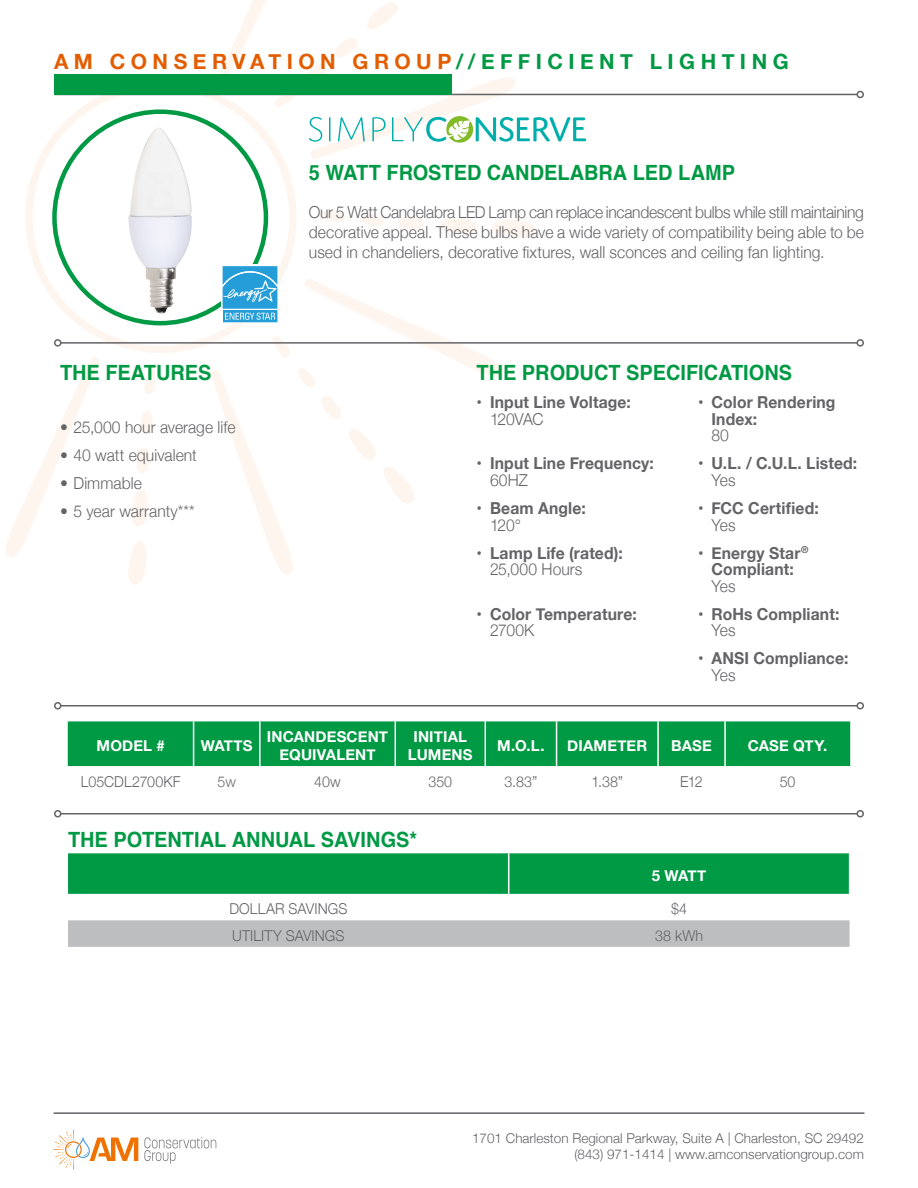
<style>
.page{position:relative;width:918px;height:1188px;background:#fff}
.page>*{position:absolute;margin:0;border:0;box-sizing:border-box;transform-origin:0 0}
.Table_Header{font:700 21px "Helvetica";color:#094;scale:.95 1}
.t1{font:700 21px "Helvetica Neue";letter-spacing:.26em;color:#e35d00}
.Description{font:300 16.5px/19.8px "Helvetica Neue";letter-spacing:.005em;color:#646467;text-align:justify;scale:.95 1}
.t2{font:700 16.5px/16.5px "Helvetica Neue";letter-spacing:.01em;color:#646467;scale:.95 1}
.Bullets{font:300 16.5px "Helvetica Neue";letter-spacing:-.015em;color:#646467;scale:.95 1}
.Bullets-2{font:300 16.5px "Helvetica Neue";letter-spacing:.005em;color:#646467;scale:.95 1}
.t3{font:700 15px/18px "Helvetica Neue";letter-spacing:.01em;color:#fff;text-align:center}
.Description-2{font:300 15px "Helvetica Neue";letter-spacing:.005em;color:#646467;scale:.95 1}
.Description-3{font:300 15px "Helvetica Neue";color:#6c6d70;scale:.95 1}
.t4{font:300 13.5px "Helvetica Neue";color:#646467}
.s1{color:#094}
.s2{font-weight:300}
</style>
<div class="page">
<hr style="left:54px;top:1112px;width:810px;height:2px;background:#646467">
<svg style="left:141px;top:411px;width:11px;height:22px"></svg>
<svg style="left:137px;top:448px;width:13px;height:25px"></svg>
<svg style="left:132px;top:490px;width:16px;height:36px"></svg>
<svg style="left:128px;top:541px;width:18px;height:43px"></svg>
<svg style="left:144px;top:372px;width:11px;height:22px"></svg>
<svg style="left:6px;top:372px;width:88px;height:185px"></svg>
<svg style="left:362px;top:214px;width:22px;height:11px"></svg>
<svg style="left:398px;top:217px;width:26px;height:13px"></svg>
<svg style="left:441px;top:219px;width:36px;height:15px"></svg>
<svg style="left:492px;top:220px;width:43px;height:18px"></svg>
<svg style="left:321px;top:211px;width:24px;height:11px"></svg>
<svg style="left:25px;top:74px;width:272px;height:298px"></svg>
<hr style="left:55px;top:94px;width:802px;height:1px;background:#646467">
<div style="left:856px;top:91px;width:8px;height:7px;border:2px solid #646467;border-radius:50%"></div>
<div style="left:54px;top:75px;width:398px;height:20px;background:#094"></div>
<svg style="left:144px;top:1137px;width:72px;height:27px"></svg>
<svg style="left:53px;top:1130px;width:85px;height:40px"></svg>
<hr style="left:61px;top:342px;width:796px;height:2px;background:#646467">
<div style="left:54px;top:339px;width:8px;height:8px;border:2px solid #646467;border-radius:50%"></div>
<div style="left:856px;top:339px;width:8px;height:8px;border:2px solid #646467;border-radius:50%"></div>
<img style="left:110px;top:114px;width:112px;height:207px">
<hr style="left:61px;top:705px;width:796px;height:1px;background:#646467">
<div style="left:54px;top:702px;width:8px;height:8px;border:2px solid #646467;border-radius:50%"></div>
<div style="left:856px;top:702px;width:8px;height:8px;border:2px solid #646467;border-radius:50%"></div>
<div style="left:68px;top:721px;width:782px;height:45px;background:#094"></div>
<hr style="left:193px;top:721px;width:1px;height:45px;background:#fff">
<hr style="left:259px;top:721px;width:2px;height:45px;background:#fff">
<hr style="left:395px;top:721px;width:1px;height:45px;background:#fff">
<hr style="left:485px;top:721px;width:1px;height:45px;background:#fff">
<hr style="left:556px;top:721px;width:1px;height:45px;background:#fff">
<hr style="left:657px;top:721px;width:2px;height:45px;background:#fff">
<hr style="left:724px;top:721px;width:2px;height:45px;background:#fff">
<hr style="left:61px;top:813px;width:796px;height:1px;background:#646467">
<div style="left:54px;top:810px;width:8px;height:8px;border:2px solid #646467;border-radius:50%"></div>
<div style="left:856px;top:810px;width:8px;height:8px;border:2px solid #646467;border-radius:50%"></div>
<div style="left:68px;top:853px;width:781px;height:41px;background:#094"></div>
<svg style="left:68px;top:920px;width:782px;height:27px;background:#bdbfc1"></svg>
<hr style="left:508px;top:853px;width:1px;height:41px;background:#fff">
<div style="left:221px;top:265px;width:58px;height:45px;background:#fff"></div>
<svg style="left:209px;top:266px;width:294px;height:309px"></svg>
<svg style="left:221px;top:0;width:365px;height:161px"></svg>
<p class="t1" style="left:54px;top:45px;width:736px">AM CONSERVATION GROUP<span class="s1">//EFFICIENT LIGHTING</span></p>
<p class="Table_Header" style="left:309px;top:155px;width:450px">5 WATT FROSTED CANDELABRA LED LAMP</p>
<p class="Table_Header" style="left:60px;top:356px;width:161px">THE FEATURES</p>
<p class="Description" style="left:60px;top:416px;width:186px">• 25,000 hour average life</p>
<p class="Description" style="left:60px;top:444px;width:146px">• 40 watt equivalent</p>
<p class="Description" style="left:60px;top:472px;width:88px">• Dimmable</p>
<p class="Description" style="left:60px;top:500px;width:143px">• 5 year warranty***</p>
<p class="Description" style="left:309px;top:201px;width:586px">Our 5 Watt Candelabra LED Lamp can replace incandescent bulbs while still maintaining decorative appeal. These bulbs have a wide variety of compatibility being able to be used in chandeliers, decorative fixtures, wall sconces and ceiling fan lighting.</p>
<p class="Table_Header" style="left:477px;top:356px;width:334px">THE PRODUCT SPECIFICATIONS</p>
<p class="t2" style="left:477px;top:395px;width:164px">• Input Line Voltage:</p>
<p class="Bullets" style="left:490px;top:406px;width:58px">120VAC</p>
<p class="t2" style="left:712px;top:395px;width:132px;text-indent:-14px">• Color Rendering<br>Index:</p>
<p class="Bullets" style="left:712px;top:422px;width:20px">80</p>
<p class="t2" style="left:490px;top:456px;width:174px;text-indent:-14px">• Input Line Frequency:<br><span class="s2">60HZ</span></p>
<p class="t2" style="left:698px;top:456px;width:169px">• U.L. / C.U.L. Listed:</p>
<p class="Bullets" style="left:712px;top:467px;width:27px">Yes</p>
<p class="t2" style="left:477px;top:500px;width:116px">• Beam Angle:</p>
<p class="Bullets" style="left:490px;top:511px;width:34px">120°</p>
<p class="t2" style="left:477px;top:545px;width:156px">• Lamp Life (rated):</p>
<p class="Bullets-2" style="left:490px;top:556px;width:99px">25,000 Hours</p>
<p class="t2" style="left:477px;top:606px;width:170px">• Color Temperature:</p>
<p class="Bullets" style="left:490px;top:617px;width:48px">2700K</p>
<p class="t2" style="left:698px;top:500px;width:129px">• FCC Certified:</p>
<p class="Bullets" style="left:712px;top:511px;width:27px">Yes</p>
<p class="t2" style="left:698px;top:545px;width:118px;text-align:center">• Energy Star<sup>®<br></sup>Compliant:</p>
<p class="Bullets" style="left:712px;top:572px;width:27px">Yes</p>
<p class="t2" style="left:698px;top:606px;width:150px">• RoHs Compliant:</p>
<p class="Bullets" style="left:712px;top:617px;width:27px">Yes</p>
<p class="t2" style="left:698px;top:651px;width:160px">• ANSI Compliance:</p>
<p class="Bullets" style="left:712px;top:662px;width:27px">Yes</p>
<p class="t3" style="left:97px;top:737px;width:70px">MODEL #</p>
<p class="t3" style="left:201px;top:737px;width:53px">WATTS</p>
<p class="t3" style="left:267px;top:728px;width:123px">INCANDESCENT<br>EQUIVALENT</p>
<p class="t3" style="left:408px;top:728px;width:66px">INITIAL<br>LUMENS</p>
<p class="t3" style="left:497px;top:737px;width:49px">M.O.L.</p>
<p class="t3" style="left:567px;top:737px;width:82px">DIAMETER</p>
<p class="t3" style="left:671px;top:737px;width:42px">BASE</p>
<p class="t3" style="left:748px;top:737px;width:81px">CASE QTY.</p>
<p class="Description-2" style="left:81px;top:769px;width:107px">L05CDL2700KF</p>
<p class="Description-3" style="left:217px;top:769px;width:21px">5w</p>
<p class="Description-2" style="left:314px;top:769px;width:30px">40w</p>
<p class="Description-2" style="left:428px;top:769px;width:27px">350</p>
<p class="Description-2" style="left:505px;top:769px;width:36px">3.83”</p>
<p class="Description-2" style="left:591px;top:769px;width:35px">1.38”</p>
<p class="Description-2" style="left:680px;top:769px;width:25px">E12</p>
<p class="Description-2" style="left:780px;top:769px;width:18px">50</p>
<p class="Table_Header" style="left:68px;top:823px;width:369px">THE POTENTIAL ANNUAL SAVINGS*</p>
<p class="t3" style="left:652px;top:867px;width:56px">5 WATT</p>
<p class="Description-2" style="left:229px;top:897px;width:126px">DOLLAR SAVINGS</p>
<p class="Description-2" style="left:671px;top:897px;width:18px">$4</p>
<p class="Description-2" style="left:232px;top:923px;width:120px">UTILITY SAVINGS</p>
<p class="Description-2" style="left:655px;top:923px;width:52px">38 kWh</p>
<p class="t4" style="left:472px;top:1127px;width:393px">1701 Charleston Regional Parkway, Suite A | Charleston, SC 29492</p>
<p class="t4" style="left:574px;top:1143px;width:291px">(843) 971-1414 | www.amconservationgroup.com</p>
</div>
